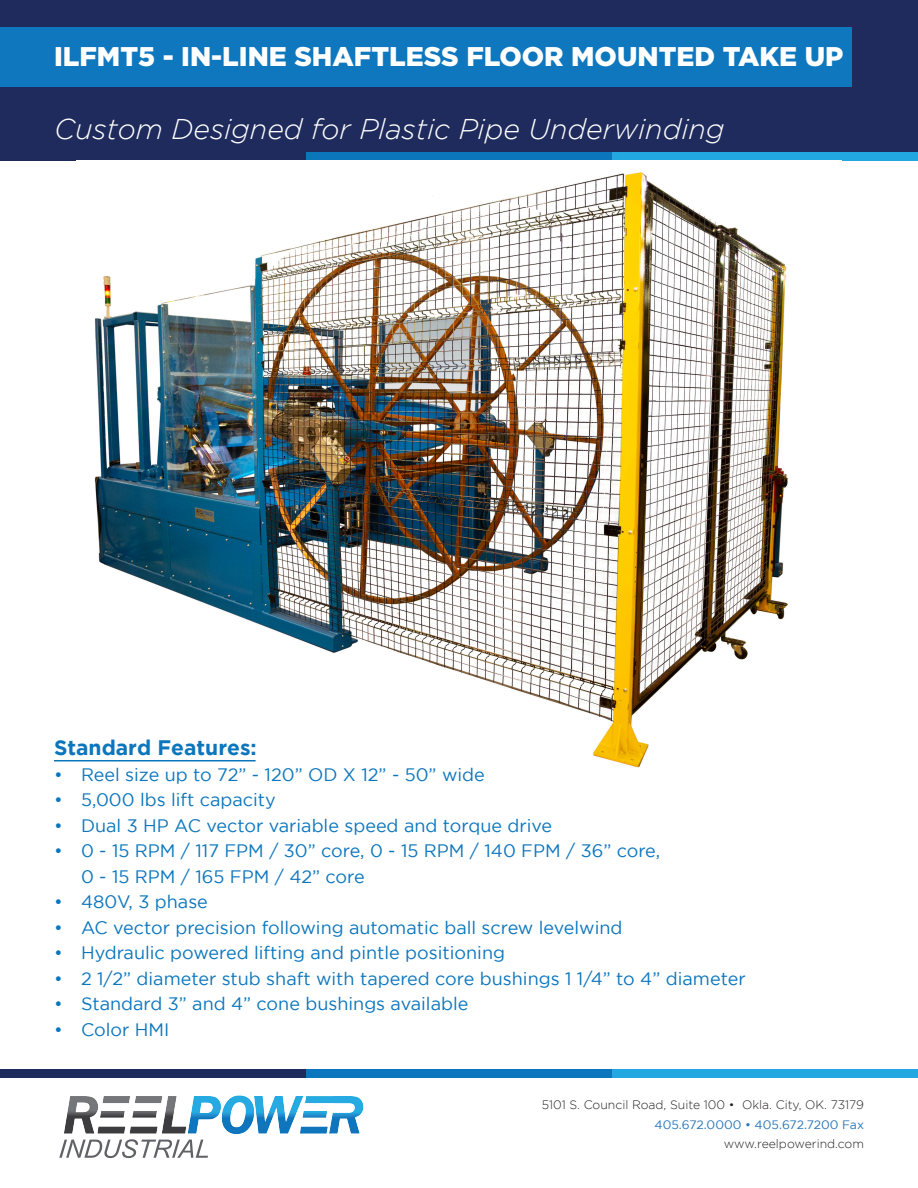
<style>
.page{position:relative;width:918px;height:1188px;background:#fff}
.page>*{position:absolute;margin:0;border:0;box-sizing:border-box;transform-origin:0 0}
.t1{font:italic 300 28.5px "Gotham";color:#fff}
.t2{font:900 27px "Gotham";color:#fff}
.t3{font:700 21px "Gotham";color:#0c76bd}
.t4{font:18px/25.5px "Gotham";color:#0c76bd}
.t5{font:300 12.15px "Gotham";color:#231f20}
.t6{font:12.15px "Gotham";color:#2675b8}
</style>
<div class="page">
<img style="left:59px;top:1095px;width:305px;height:64px">
<div style="left:0;top:0;width:918px;height:160px;background:#1f2b5d"></div>
<div style="left:612px;top:152px;width:306px;height:8px;background:#22a7e0"></div>
<div style="left:0;top:27px;width:851px;height:59px;background:#0e77be"></div>
<div style="left:306px;top:152px;width:306px;height:8px;background:#0c76bd"></div>
<div style="left:612px;top:1069px;width:306px;height:9px;background:#22a7e0"></div>
<div style="left:306px;top:1069px;width:306px;height:9px;background:#0c76bd"></div>
<div style="left:0;top:1069px;width:306px;height:9px;background:#1e2c5c"></div>
<img style="left:94px;top:172px;width:694px;height:596px">
<hr style="left:54px;top:760px;width:202px;height:2px;background:#0c76bd">
<p class="t2" style="left:54px;top:41px;width:791px">ILFMT5 - IN-LINE SHAFTLESS FLOOR MOUNTED TAKE UP</p>
<p class="t1" style="left:54px;top:114px;width:672px">Custom Designed for Plastic Pipe Underwinding</p>
<p class="t3" style="left:54px;top:736px;width:204px">Standard Features:</p>
<p class="t4" style="left:54px;top:762px;width:432px">• Reel size up to 72” - 120” OD X 12” - 50” wide</p>
<p class="t4" style="left:54px;top:787px;width:223px">• 5,000 lbs lift capacity</p>
<p class="t4" style="left:54px;top:813px;width:500px">• Dual 3 HP AC vector variable speed and torque drive</p>
<p class="t4" style="left:81px;top:838px;width:581px;text-indent:-27px">• 0 - 15 RPM / 117 FPM / 30” core, 0 - 15 RPM / 140 FPM / 36” core,<br>0 - 15 RPM / 165 FPM / 42” core</p>
<p class="t4" style="left:54px;top:889px;width:155px">• 480V, 3 phase</p>
<p class="t4" style="left:54px;top:915px;width:570px">• AC vector precision following automatic ball screw levelwind</p>
<p class="t4" style="left:54px;top:940px;width:453px">• Hydraulic powered lifting and pintle positioning</p>
<p class="t4" style="left:54px;top:966px;width:693px">• 2 1/2” diameter stub shaft with tapered core bushings 1 1/4” to 4” diameter</p>
<p class="t4" style="left:54px;top:991px;width:416px">• Standard 3” and 4” cone bushings available</p>
<p class="t4" style="left:54px;top:1017px;width:117px">• Color HMI</p>
<p class="t5" style="left:542px;top:1098px;width:324px">5101 S. Council Road, Suite 100 • Okla. City, OK. 73179</p>
<p class="t6" style="left:655px;top:1118px;width:211px">405.672.0000 • 405.672.7200 Fax</p>
<p class="t5" style="left:724px;top:1137px;width:142px">www.reelpowerind.com</p>
</div>
